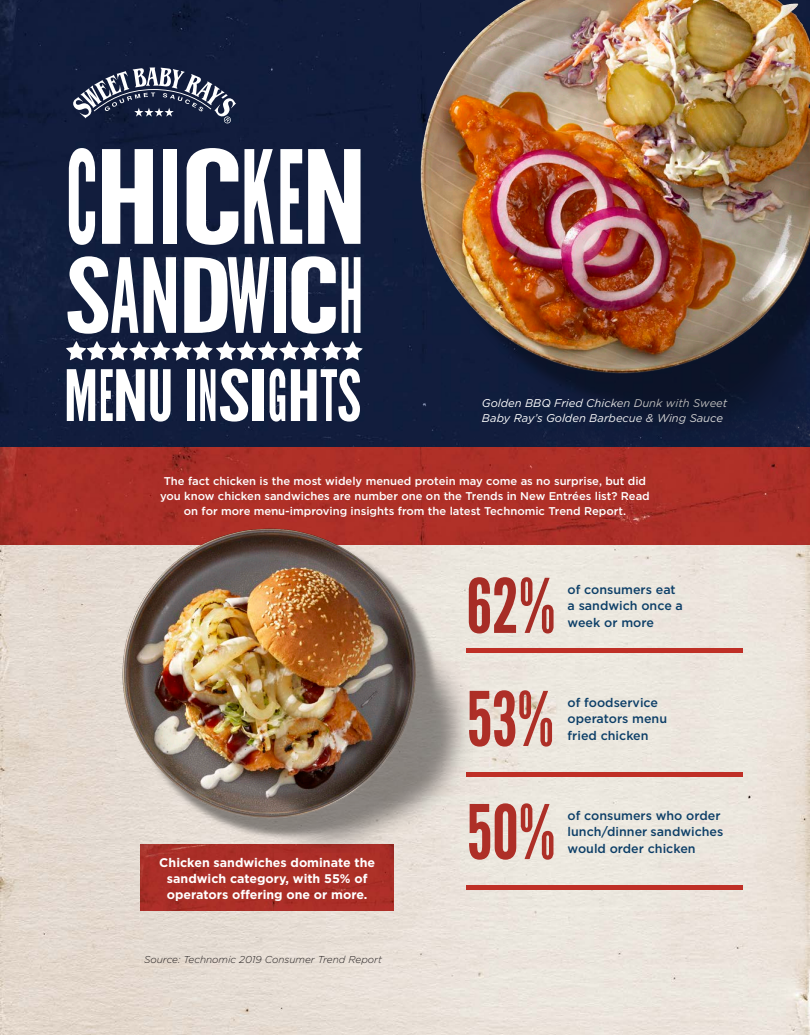
<style>
.page{position:relative;width:810px;height:1035px;background:#fff}
.page>*{position:absolute;margin:0;border:0;box-sizing:border-box;transform-origin:0 0}
.t1{font:75px "League Gothic";color:#ae2f27}
.t2{font:75px "League Gothic";color:#a72d26}
.t3{font:500 12.5px/16.2px "Gotham";color:#0d3f68}
.t4{font:700 12.5px/16.2px "Gotham";color:#fff;text-align:center}
.t5{font:500 11.25px/15px "Gotham";color:#fff;text-align:center}
.t6{font:italic 11.25px/15px "Gotham";color:#fff}
.t7{font:italic 300 10px "Gotham";color:#231f20}
</style>
<div class="page">
<img style="left:0;top:545px;width:810px;height:490px">
<img style="left:0;top:0;width:810px;height:545px">
<svg style="left:72px;top:68px;width:164px;height:56px;background:#424a64"></svg>
<svg style="left:66px;top:341px;width:254px;height:20px"></svg>
<svg style="left:69px;top:148px;width:26px;height:97px"></svg>
<svg style="left:102px;top:149px;width:51px;height:95px"></svg>
<div style="left:163px;top:149px;width:14px;height:95px;background:#fff"></div>
<svg style="left:186px;top:148px;width:88px;height:97px"></svg>
<svg style="left:280px;top:149px;width:22px;height:95px"></svg>
<svg style="left:308px;top:149px;width:12px;height:95px"></svg>
<svg style="left:68px;top:256px;width:70px;height:78px"></svg>
<svg style="left:144px;top:257px;width:32px;height:76px"></svg>
<svg style="left:184px;top:257px;width:85px;height:76px"></svg>
<div style="left:275px;top:257px;width:11px;height:76px;background:#fff"></div>
<svg style="left:291px;top:256px;width:29px;height:78px"></svg>
<svg style="left:67px;top:369px;width:28px;height:52px"></svg>
<svg style="left:101px;top:369px;width:70px;height:53px"></svg>
<div style="left:187px;top:369px;width:8px;height:52px;background:#fff"></div>
<svg style="left:200px;top:368px;width:48px;height:54px"></svg>
<div style="left:252px;top:369px;width:12px;height:52px;background:#fff"></div>
<svg style="left:269px;top:369px;width:16px;height:53px"></svg>
<svg style="left:291px;top:368px;width:29px;height:54px"></svg>
<img style="left:320px;top:0;width:490px;height:490px">
<hr style="left:467px;top:649px;width:276px;height:4px;background:#bf2f26">
<div style="left:467px;top:772px;width:276px;height:5px;background:#bf2f26"></div>
<div style="left:467px;top:885px;width:276px;height:5px;background:#bf2f26"></div>
<div style="left:141px;top:852px;width:253px;height:59px;background:#ac2f27"></div>
<img style="left:88px;top:506px;width:384px;height:346px">
<p class="t6" style="left:482px;top:395px;width:247px">Golden BBQ Fried Chicken Dunk with Sweet<br>Baby Ray’s Golden Barbecue &amp; Wing Sauce</p>
<p class="t5" style="left:160px;top:473px;width:491px">The fact chicken is the most widely menued protein may come as no surprise, but did you know chicken sandwiches are number one on the Trends in New Entrées list? Read on for more menu-improving insights from the latest Technomic Trend Report.</p>
<p class="t2" style="left:466px;top:563px;width:91px">62%</p>
<p class="t3" style="left:568px;top:581px;width:117px">of consumers eat a sandwich once a week or more</p>
<p class="t4" style="left:159px;top:854px;width:217px">Chicken sandwiches dominate the sandwich category, with 55% of operators offering one or more.</p>
<p class="t7" style="left:144px;top:953px;width:240px">Source: Technomic 2019 Consumer Trend Report</p>
<p class="t1" style="left:466px;top:676px;width:89px">53%</p>
<p class="t3" style="left:568px;top:694px;width:101px">of foodservice operators menu fried chicken</p>
<p class="t1" style="left:466px;top:789px;width:91px">50%</p>
<p class="t3" style="left:568px;top:808px;width:157px">of consumers who order lunch/dinner sandwiches would order chicken</p>
</div>
